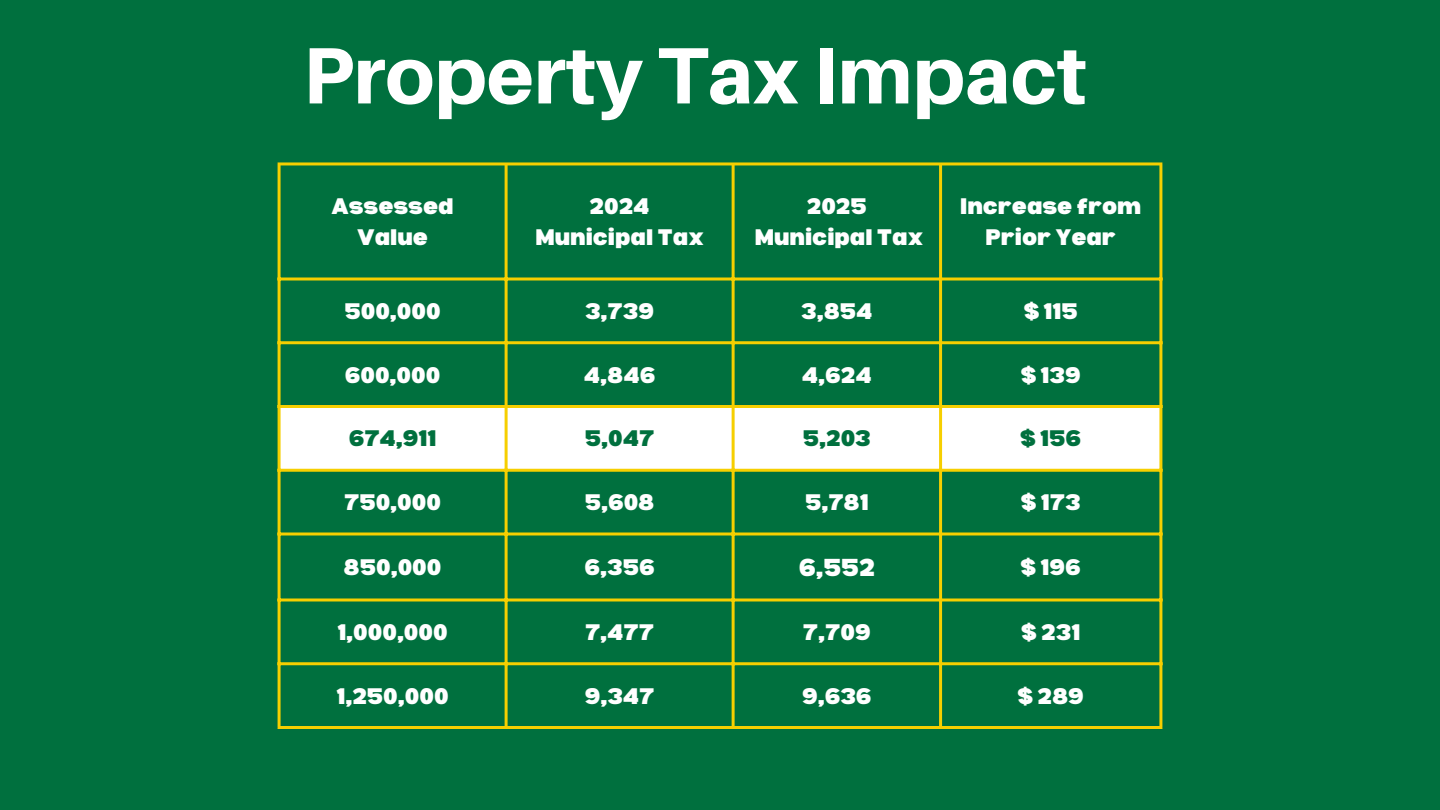
<style>
.page{position:relative;width:1440px;height:810px;background:#00703e}
.page>*{position:absolute;margin:0;border:0;box-sizing:border-box;transform-origin:0 0}
.t1{font:800 80px "Aileron";color:#fff}
.t2{font:900 24px "Bernoru";color:#fff}
.t3{font:900 22px/30.8px "Bernoru";color:#fff;text-align:center}
.t4{font:900 22px "Bernoru";color:#00703e}
</style>
<div class="page">
<svg style="left:281px;top:165px;width:878px;height:561px"></svg>
<div style="left:281px;top:408px;width:878px;height:61px;background:#fff"></div>
<hr style="left:278px;top:165px;width:3px;height:561px;background:#f6cf00">
<hr style="left:505px;top:165px;width:3px;height:561px;background:#f6cf00">
<hr style="left:732px;top:165px;width:3px;height:561px;background:#f6cf00">
<hr style="left:939px;top:165px;width:3px;height:561px;background:#f6cf00">
<hr style="left:1159px;top:165px;width:3px;height:561px;background:#f6cf00">
<hr style="left:278px;top:162px;width:884px;height:3px;background:#f6cf00">
<hr style="left:278px;top:278px;width:884px;height:3px;background:#f6cf00">
<hr style="left:278px;top:341px;width:884px;height:3px;background:#f6cf00">
<hr style="left:278px;top:405px;width:884px;height:3px;background:#f6cf00">
<hr style="left:278px;top:469px;width:884px;height:3px;background:#f6cf00">
<hr style="left:278px;top:533px;width:884px;height:3px;background:#f6cf00">
<hr style="left:278px;top:599px;width:884px;height:3px;background:#f6cf00">
<hr style="left:278px;top:662px;width:884px;height:3px;background:#f6cf00">
<hr style="left:278px;top:726px;width:884px;height:3px;background:#f6cf00">
<h1 class="t1" style="left:303px;top:26px;width:786px">Property Tax Impact</h1>
<p class="t3" style="left:332px;top:190px;width:124px">Assessed<br>Value</p>
<p class="t3" style="left:590px;top:190px;width:62px">2024</p>
<p class="t3" style="left:535px;top:221px;width:170px">Municipal Tax</p>
<p class="t3" style="left:807px;top:190px;width:62px">2025</p>
<p class="t3" style="left:755px;top:221px;width:170px">Municipal Tax</p>
<p class="t3" style="left:960px;top:190px;width:183px">Increase from<br>Prior Year</p>
<p class="t3" style="left:344px;top:295px;width:98px">500,000</p>
<p class="t3" style="left:585px;top:295px;width:70px">3,739</p>
<p class="t3" style="left:801px;top:295px;width:73px">3,854</p>
<p class="t3" style="left:1024px;top:295px;width:56px">$ 115</p>
<p class="t3" style="left:345px;top:358px;width:97px">600,000</p>
<p class="t3" style="left:584px;top:358px;width:73px">4,846</p>
<p class="t3" style="left:802px;top:358px;width:71px">4,624</p>
<p class="t3" style="left:1021px;top:358px;width:62px">$ 139</p>
<p class="t4" style="left:349px;top:426px;width:89px">674,911</p>
<p class="t4" style="left:585px;top:426px;width:71px">5,047</p>
<p class="t4" style="left:803px;top:426px;width:70px">5,203</p>
<p class="t4" style="left:1020px;top:426px;width:62px">$ 156</p>
<p class="t3" style="left:344px;top:486px;width:98px">750,000</p>
<p class="t3" style="left:585px;top:486px;width:71px">5,608</p>
<p class="t3" style="left:805px;top:486px;width:65px">5,781</p>
<p class="t3" style="left:1021px;top:486px;width:61px">$ 173</p>
<p class="t3" style="left:344px;top:551px;width:99px">850,000</p>
<p class="t3" style="left:584px;top:551px;width:72px">6,356</p>
<p class="t2" style="left:799px;top:554px;width:78px">6,552</p>
<p class="t3" style="left:1021px;top:551px;width:62px">$ 196</p>
<p class="t3" style="left:337px;top:616px;width:112px">1,000,000</p>
<p class="t3" style="left:585px;top:616px;width:71px">7,477</p>
<p class="t3" style="left:803px;top:616px;width:69px">7,709</p>
<p class="t3" style="left:1021px;top:616px;width:60px">$ 231</p>
<p class="t3" style="left:337px;top:679px;width:114px">1,250,000</p>
<p class="t3" style="left:585px;top:679px;width:71px">9,347</p>
<p class="t3" style="left:802px;top:679px;width:71px">9,636</p>
<p class="t3" style="left:1018px;top:679px;width:68px">$ 289</p>
</div>
